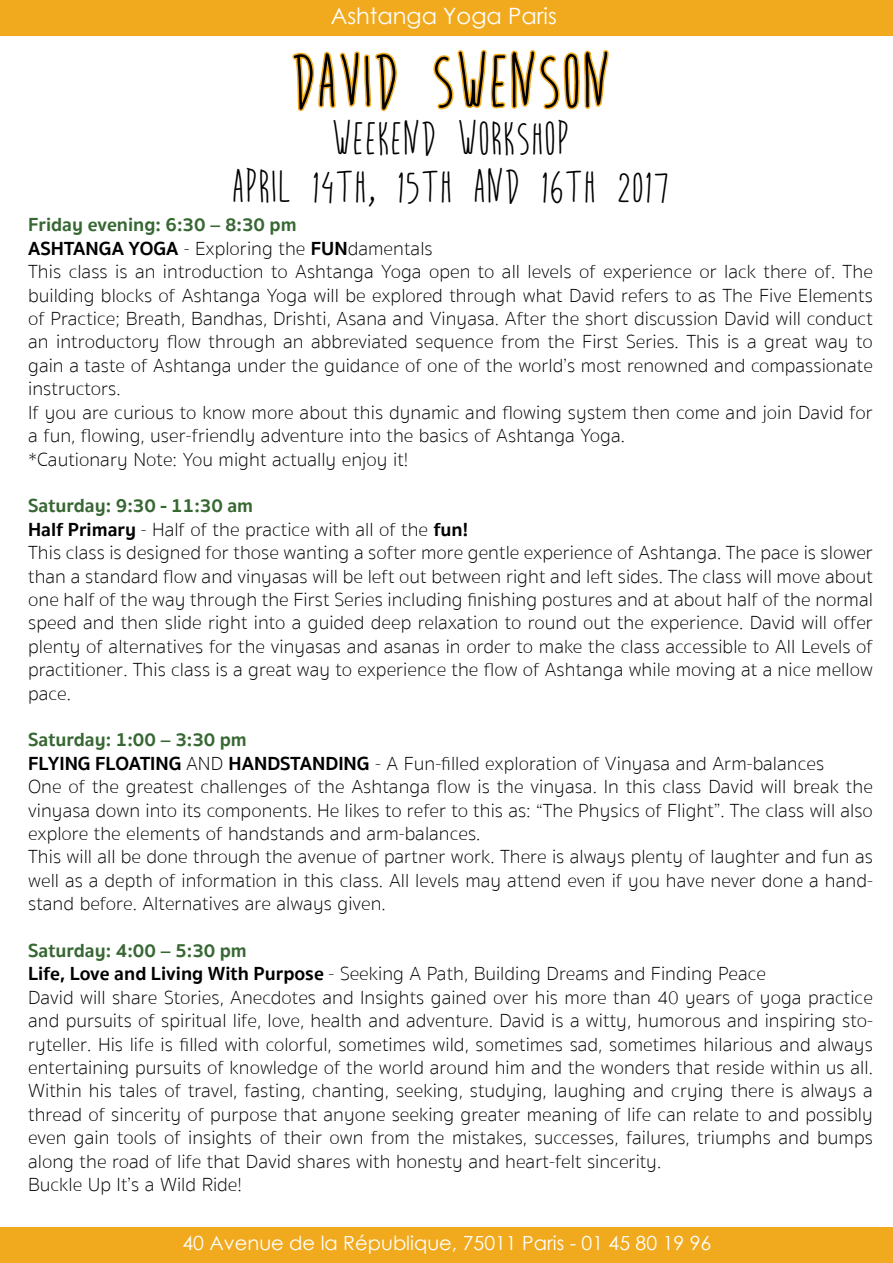
<style>
.page{position:relative;width:893px;height:1263px;background:#fff}
.page>*{position:absolute;margin:0;border:0;box-sizing:border-box;transform-origin:0 0}
.t1{font:45px "Bite Bullet";color:#000}
.t2{font:22.5px "Century Gothic";color:#fff}
.t3{font:100 19.5px/23.4px "Sukhumvit Set";color:#000}
.t4{font:19.5px "Century Gothic";color:#fff}
.s1{font-weight:700;color:#376732}
.s2{font-weight:700}
</style>
<div class="page">
<div style="left:0;top:0;width:893px;height:35px;background:#f1aa1e"></div>
<div style="left:0;top:1228px;width:893px;height:35px;background:#f1aa1e"></div>
<svg style="left:292px;top:51px;width:105px;height:61px"></svg>
<svg style="left:433px;top:49px;width:176px;height:61px"></svg>
<p class="t2" style="left:331px;top:0;width:228px">Ashtanga Yoga Paris</p>
<h1 class="t1" style="left:278px;top:168px;width:78px">● ✔▼</h1>
<h1 class="t1" style="left:403px;top:120px;width:155px">■ □▲□</h1>
<p class="t3" style="left:28px;top:214px;width:846px"><span class="s1">Friday evening: 6:30 – 8:30 pm<br></span><span class="s2">ASHTANGA YOGA</span> - Exploring the <span class="s2">FUN</span>damentals<br>This class is an introduction to Ashtanga Yoga open to all levels of experience or lack there of. The building blocks of Ashtanga Yoga will be explored through what David refers to as The Five Elements of Practice; Breath, Bandhas, Drishti, Asana and Vinyasa. After the short discussion David will conduct an introductory flow through an abbreviated sequence from the First Series. This is a great way to gain a taste of Ashtanga under the guidance of one of the world’s most renowned and compassionate instructors.<br>If you are curious to know more about this dynamic and flowing system then come and join David for a fun, flowing, user-friendly adventure into the basics of Ashtanga Yoga.<br>*Cautionary Note: You might actually enjoy it!</p>
<p class="t3" style="left:28px;top:495px;width:846px"><span class="s1">Saturday: 9:30 - 11:30 am<br></span><span class="s2">Half Primary</span> - Half of the practice with all of the <span class="s2">fun!<br></span>This class is designed for those wanting a softer more gentle experience of Ashtanga. The pace is slower than a standard flow and vinyasas will be left out between right and left sides. The class will move about one half of the way through the First Series including finishing postures and at about half of the normal speed and then slide right into a guided deep relaxation to round out the experience. David will offer plenty of alternatives for the vinyasas and asanas in order to make the class accessible to All Levels of practitioner. This class is a great way to experience the flow of Ashtanga while moving at a nice mellow pace.</p>
<p class="t3" style="left:28px;top:729px;width:846px"><span class="s1">Saturday: 1:00 – 3:30 pm<br></span><span class="s2">FLYING FLOATING</span> AND <span class="s2">HANDSTANDING</span> - A Fun-filled exploration of Vinyasa and Arm-balances<br>One of the greatest challenges of the Ashtanga flow is the vinyasa. In this class David will break the vinyasa down into its components. He likes to refer to this as: “The Physics of Flight”. The class will also explore the elements of handstands and arm-balances.<br>This will all be done through the avenue of partner work. There is always plenty of laughter and fun as well as a depth of information in this class. All levels may attend even if you have never done a hand&shy;stand before. Alternatives are always given.</p>
<p class="t3" style="left:28px;top:939px;width:846px"><span class="s1">Saturday: 4:00 – 5:30 pm<br></span><span class="s2">Life, Love and Living With Purpose</span> - Seeking A Path, Building Dreams and Finding Peace<br>David will share Stories, Anecdotes and Insights gained over his more than 40 years of yoga practice and pursuits of spiritual life, love, health and adventure. David is a witty, humorous and inspiring sto&shy;ryteller. His life is filled with colorful, sometimes wild, sometimes sad, sometimes hilarious and always entertaining pursuits of knowledge of the world around him and the wonders that reside within us all.<br>Within his tales of travel, fasting, chanting, seeking, studying, laughing and crying there is always a thread of sincerity of purpose that anyone seeking greater meaning of life can relate to and possibly even gain tools of insights of their own from the mistakes, successes, failures, triumphs and bumps along the road of life that David shares with honesty and heart-felt sincerity.<br>Buckle Up It’s a Wild Ride!</p>
<p class="t4" style="left:183px;top:1229px;width:530px">40 Avenue de la République, 75011 Paris - 01 45 80 19 96</p>
</div>
